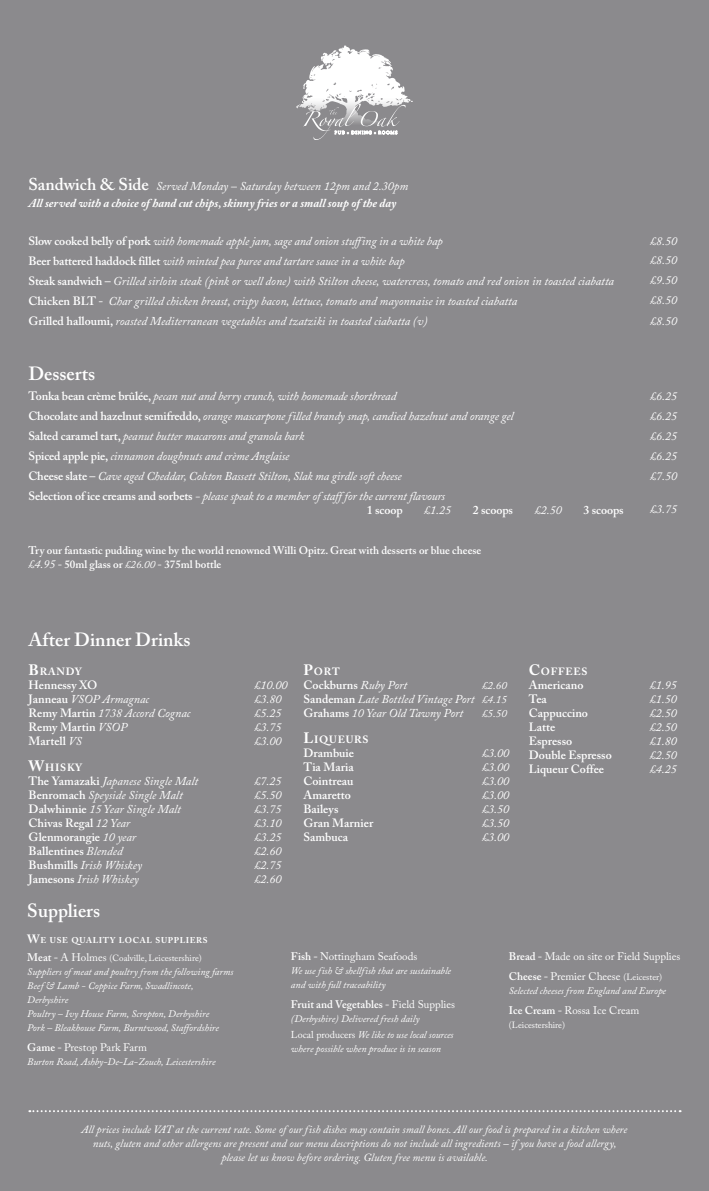
<style>
.page{position:relative;width:709px;height:1191px;background:#8b8a8d}
.page>*{position:absolute;margin:0;border:0;box-sizing:border-box;transform-origin:0 0}
.t1{font:600 19px "Adobe Caslon Pro";color:#fff}
.t2{font:italic 12px/14px "Adobe Caslon Pro";letter-spacing:-.005em;color:#fff}
.t3{font:600 12px/14px "Adobe Caslon Pro";color:#fff}
.t4{font:italic 700 12px/17.5px "Adobe Caslon Pro";color:#fff}
.t5{font:italic 11px/14px "Adobe Caslon Pro";color:#fff;text-align:center}
.t6{font:600 11px/14px "Adobe Caslon Pro";color:#fff}
.t7{font:11px/20px "Adobe Caslon Pro";color:#fff}
.t8{font:700 10.5px "Adobe Caslon Pro";letter-spacing:.07em;color:#fff}
.t9{font:italic 10px/14px "Adobe Caslon Pro";color:#fff}
.t10{font:9px "Adobe Caslon Pro";color:#fff}
.t11{font:700 8.4px "Adobe Caslon Pro";letter-spacing:.07em;color:#fff}
.s1{font-weight:600;font-style:normal;font-size:17px}
.s2{font-weight:400}
.s3{font-weight:600;font-style:normal}
.s4{font-weight:400;font-style:italic;font-size:12px}
.s5{font-weight:400;font-style:italic}
.s6{font-size:15px}
.s7{font-size:12px}
.s8{font-weight:600;font-size:11px}
.s9{font-size:11px}
.s10{font-weight:600}
.s11{font-style:normal}
.s12{font-size:9px}
</style>
<div class="page">
<svg style="left:320px;top:47px;width:24px;height:22px"></svg>
<svg style="left:303px;top:104px;width:102px;height:36px"></svg>
<svg style="left:29px;top:1110px;width:651px;height:2px"></svg>
<p class="t4" style="left:28px;top:177px;width:381px"><span class="s1">Sandwich &amp; Side</span> <span class="s2">Served Monday – Saturday between 12pm and 2.30pm<br></span>All served with a choice of hand cut chips, skinny fries or a small soup of the day</p>
<p class="t2" style="left:28px;top:231px;width:587px;line-height:20px"><span class="s3">Slow cooked belly of pork</span> with homemade apple jam, sage and onion stuffing in a white bap<br><span class="s3">Beer battered haddock fillet</span> with minted pea puree and tartare sauce in a white bap<br><span class="s3">Steak sandwich –</span> Grilled sirloin steak (pink or well done) with Stilton cheese, watercress, tomato and red onion in toasted ciabatta <span class="s3">Chicken BLT -</span> Char grilled chicken breast, crispy bacon, lettuce, tomato and mayonnaise in toasted ciabatta<br><span class="s3">Grilled halloumi,</span> roasted Mediterranean vegetables and tzatziki in toasted ciabatta (v)</p>
<h1 class="t1" style="left:28px;top:362px;width:68px">Desserts</h1>
<p class="t2" style="left:28px;top:386px;width:486px;line-height:20px"><span class="s3">Tonka bean crème brûlée,</span> pecan nut and berry crunch, with homemade shortbread<br><span class="s3">Chocolate and hazelnut semifreddo,</span> orange mascarpone filled brandy snap, candied hazelnut and orange gel <span class="s3">Salted caramel tart,</span> peanut butter macarons and granola bark<br><span class="s3">Spiced apple pie,</span> cinnamon doughnuts and crème Anglaise<br><span class="s3">Cheese slate –</span> Cave aged Cheddar, Colston Bassett Stilton, Slak ma girdle soft cheese<br><span class="s3">Selection of ice creams and sorbets</span> - please speak to a member of staff for the current flavours</p>
<p class="t3" style="left:367px;top:503px;width:37px">1 scoop</p>
<p class="t2" style="left:424px;top:503px;width:28px">£1.25</p>
<p class="t3" style="left:473px;top:503px;width:42px">2 scoops</p>
<p class="t2" style="left:535px;top:503px;width:28px">£2.50</p>
<p class="t3" style="left:583px;top:503px;width:42px">3 scoops</p>
<p class="t6" style="left:28px;top:543px;width:454px">Try our fantastic pudding wine by the world renowned Willi Opitz. Great with desserts or blue cheese <span class="s4">£4.95</span> - 50ml glass or <span class="s5">£26.00</span> - 375ml bottle</p>
<p class="t2" style="left:650px;top:231px;width:28px;line-height:20px;text-align:justify">£8.50 £8.50 £9.50 £8.50 £8.50</p>
<p class="t2" style="left:650px;top:386px;width:28px;line-height:20px;text-align:justify">£6.25 £6.25 £6.25 £6.25 £7.50</p>
<p class="t2" style="left:650px;top:502px;width:28px">£3.75</p>
<h1 class="t1" style="left:28px;top:628px;width:163px">After Dinner Drinks</h1>
<p class="t8" style="left:29px;top:665px;width:55px"><span class="s6">B</span>RANDY</p>
<p class="t3" style="left:29px;top:678px;width:163px">Hennessy XO<br>Janneau <span class="s5">VSOP Armagnac<br></span>Remy Martin <span class="s5">1738 Accord Cognac<br></span>Remy Martin <span class="s5">VSOP<br></span>Martell <span class="s5">VS</span></p>
<p class="t8" style="left:29px;top:761px;width:55px"><span class="s6">W</span>HISKY</p>
<p class="t2" style="left:29px;top:774px;width:171px"><span class="s3">The Yamazaki</span> Japanese Single Malt<br><span class="s3">Benromach</span> Speyside Single Malt<br><span class="s3">Dalwhinnie</span> 15 Year Single Malt<br><span class="s3">Chivas Regal</span> 12 Year<br><span class="s3">Glenmorangie</span> 10 year<br><span class="s3">Ballentines</span> Blended<br><span class="s3">Bushmills</span> Irish Whiskey<br><span class="s3">Jamesons</span> Irish Whiskey</p>
<h1 class="t1" style="left:27px;top:899px;width:74px">Suppliers</h1>
<p class="t11" style="left:27px;top:934px;width:182px"><span class="s7">W</span>E USE QUALITY LOCAL SUPPLIERS</p>
<p class="t10" style="left:27px;top:952px;width:176px"><span class="s8">Meat -</span> <span class="s9">A Holmes</span> (Coalville, Leicestershire)</p>
<p class="t9" style="left:27px;top:964px;width:207px">Suppliers of meat and poultry from the following farms Beef &amp; Lamb - Coppice Farm, Swadlincote, Derbyshire<br>Poultry – Ivy House Farm, Scropton, Derbyshire<br>Pork – Bleakhouse Farm, Burntwood, Staffordshire</p>
<p class="t7" style="left:27px;top:1036px;width:121px"><span class="s10">Game -</span> Prestop Park Farm</p>
<p class="t9" style="left:27px;top:1054px;width:190px">Burton Road, Ashby-De-La-Zouch, Leicestershire</p>
<p class="t2" style="left:254px;top:678px;width:34px">£10.00 £3.80 £5.25 £3.75 £3.00</p>
<p class="t2" style="left:254px;top:774px;width:28px;text-align:justify">£7.25 £5.50 £3.75 £3.10 £3.25 £2.60 £2.75 £2.60</p>
<p class="t8" style="left:303px;top:665px;width:38px"><span class="s6">P</span>ORT</p>
<p class="t2" style="left:303px;top:678px;width:173px"><span class="s3">Cockburns</span> Ruby Port<br><span class="s3">Sandeman</span> Late Bottled Vintage Port<br><span class="s3">Grahams</span> 10 Year Old Tawny Port</p>
<p class="t8" style="left:303px;top:733px;width:67px"><span class="s6">L</span>IQUEURS</p>
<p class="t3" style="left:303px;top:746px;width:71px">Drambuie<br>Tia Maria<br>Cointreau<br>Amaretto<br>Baileys<br>Gran Marnier<br>Sambuca</p>
<p class="t5" style="left:482px;top:678px;width:26px;text-align:justify">£2.60 £4.15 £5.50</p>
<p class="t2" style="left:482px;top:746px;width:28px;text-align:justify">£3.00 £3.00 £3.00 £3.00 £3.50 £3.50 £3.00</p>
<p class="t8" style="left:529px;top:665px;width:60px"><span class="s6">C</span>OFFEES</p>
<p class="t3" style="left:529px;top:678px;width:84px">Americano<br>Tea<br>Cappuccino<br>Latte<br>Espresso<br>Double Espresso<br>Liqueur Coffee</p>
<p class="t2" style="left:649px;top:678px;width:28px;text-align:justify">£1.95 £1.50 £2.50 £2.50 £1.80 £2.50 £4.25</p>
<p class="t7" style="left:291px;top:946px;width:128px"><span class="s10">Fish -</span> Nottingham Seafoods</p>
<p class="t9" style="left:291px;top:963px;width:162px">We use fish &amp; shellfish that are sustainable and with full traceability</p>
<p class="t6" style="left:291px;top:997px;width:166px">Fruit and Vegetables - <span class="s2">Field Supplies</span></p>
<p class="t9" style="left:291px;top:1010px;width:164px;line-height:16px">(Derbyshire) Delivered fresh daily<br><span class="s11">Local producers</span> We like to use local sources</p>
<p class="t9" style="left:291px;top:1041px;width:151px">where possible when produce is in season</p>
<p class="t7" style="left:509px;top:946px;width:173px"><span class="s10">Bread -</span> Made on site or Field Supplies<br><span class="s10">Cheese -</span> Premier Cheese <span class="s12">(Leicester)</span></p>
<p class="t9" style="left:509px;top:983px;width:159px">Selected cheeses from England and Europe</p>
<p class="t7" style="left:509px;top:1000px;width:132px"><span class="s10">Ice Cream -</span> Rossa Ice Cream</p>
<p class="t10" style="left:509px;top:1019px;width:58px">(Leicestershire)</p>
<p class="t5" style="left:82px;top:1122px;width:547px">All prices include VAT at the current rate. Some of our fish dishes may contain small bones. All our food is prepared in a kitchen where nuts, gluten and other allergens are present and our menu descriptions do not include all ingredients – if you have a food allergy, please let us know before ordering. Gluten free menu is available.</p>
</div>
